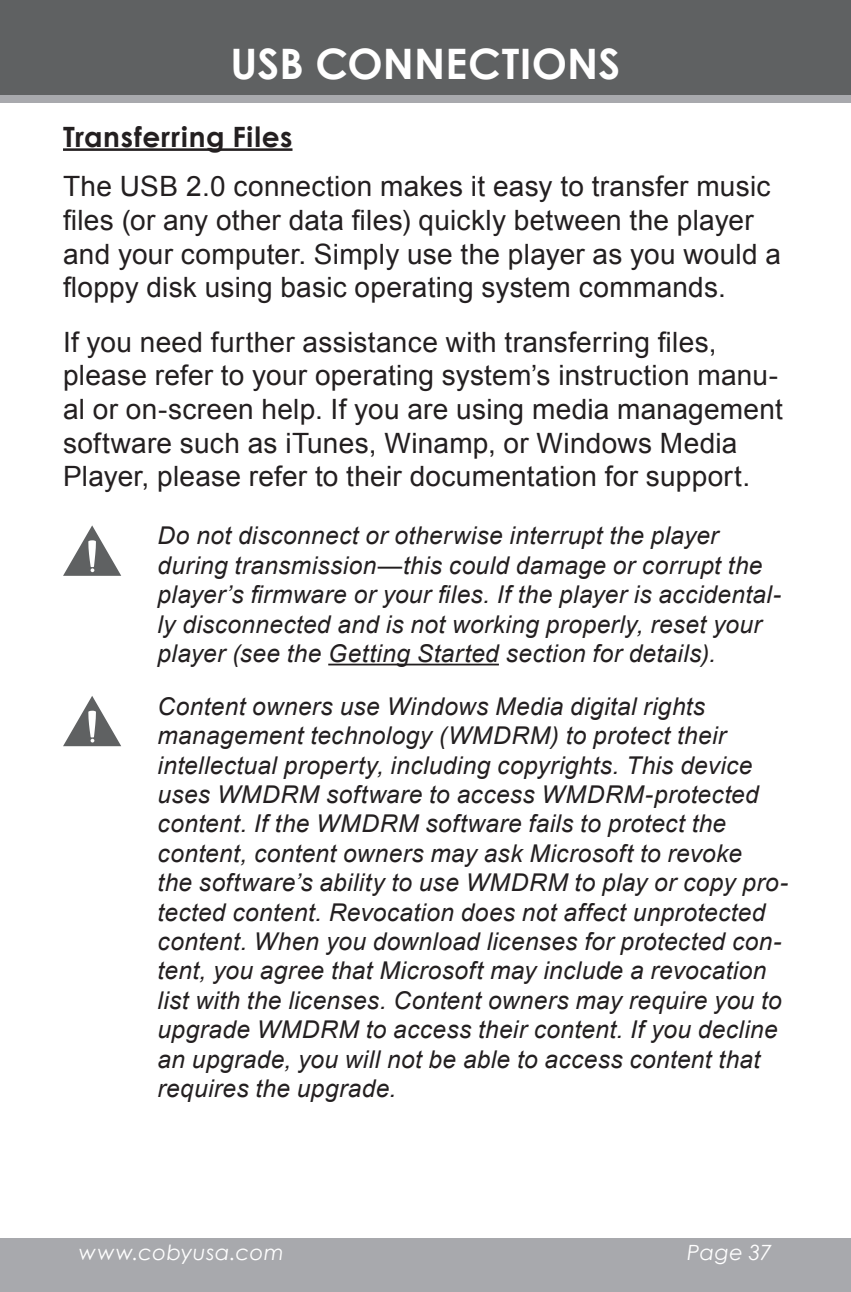
<style>
.page{position:relative;width:851px;height:1292px;background:#fff}
.page>*{position:absolute;margin:0;border:0;box-sizing:border-box;transform-origin:0 0}
.t1{font:700 42px "Century Gothic";letter-spacing:.005em;color:#fff}
.t2{font:28px/33.6px "Arial";letter-spacing:.01em;color:#231f20}
.t3{font:700 28px "Century Gothic";letter-spacing:.025em;color:#231f20}
.t4{font:italic 24.5px/29.4px "Arial";letter-spacing:.015em;color:#231f20}
.t5{font:italic 21px "Century Gothic";letter-spacing:.025em;color:#fff}
</style>
<div class="page">
<div style="left:0;top:1237px;width:850px;height:55px;background:#a8a9ad"></div>
<div style="left:0;top:94px;width:850px;height:9px;background:#a8a9ad"></div>
<div style="left:0;top:0;width:850px;height:94px;background:#5f6162"></div>
<hr style="left:63px;top:148px;width:229px;height:3px;background:#231f20">
<hr style="left:328px;top:663px;width:171px;height:2px;background:#231f20">
<svg style="left:63px;top:525px;width:58px;height:51px"></svg>
<svg style="left:63px;top:696px;width:58px;height:50px"></svg>
<h1 class="t1" style="left:230px;top:32px;width:391px">USB CONNECTIONS</h1>
<p class="t3" style="left:63px;top:116px;width:231px">Transferring Files</p>
<p class="t2" style="left:63px;top:170px;width:719px">The USB 2.0 connection makes it easy to transfer music files (or any other data files) quickly between the player and your computer. Simply use the player as you would a floppy disk using basic operating system commands.</p>
<p class="t2" style="left:63px;top:325px;width:721px">If you need further assistance with transferring files, please refer to your operating system’s instruction manu&shy;al or on-screen help. If you are using media management software such as iTunes, Winamp, or Windows Media Player, please refer to their documentation for support.</p>
<p class="t4" style="left:158px;top:521px;width:624px">Do not disconnect or otherwise interrupt the player during transmission—this could damage or corrupt the player’s firmware or your files. If the player is accidental&shy;ly disconnected and is not working properly, reset your player (see the Getting Started section for details).</p>
<p class="t4" style="left:157px;top:691px;width:632px">Content owners use Windows Media digital rights management technology (WMDRM) to protect their intellectual property, including copyrights. This device uses WMDRM software to access WMDRM-protected content. If the WMDRM software fails to protect the content, content owners may ask Microsoft to revoke<br>the software’s ability to use WMDRM to play or copy pro&shy;tected content. Revocation does not affect unprotected content. When you download licenses for protected con&shy;tent, you agree that Microsoft may include a revocation list with the licenses. Content owners may require you to upgrade WMDRM to access their content. If you decline an upgrade, you will not be able to access content that requires the upgrade.</p>
<p class="t5" style="left:79px;top:1238px;width:207px">www.cobyusa.com</p>
<p class="t5" style="left:687px;top:1238px;width:75px">Page 37</p>
</div>
